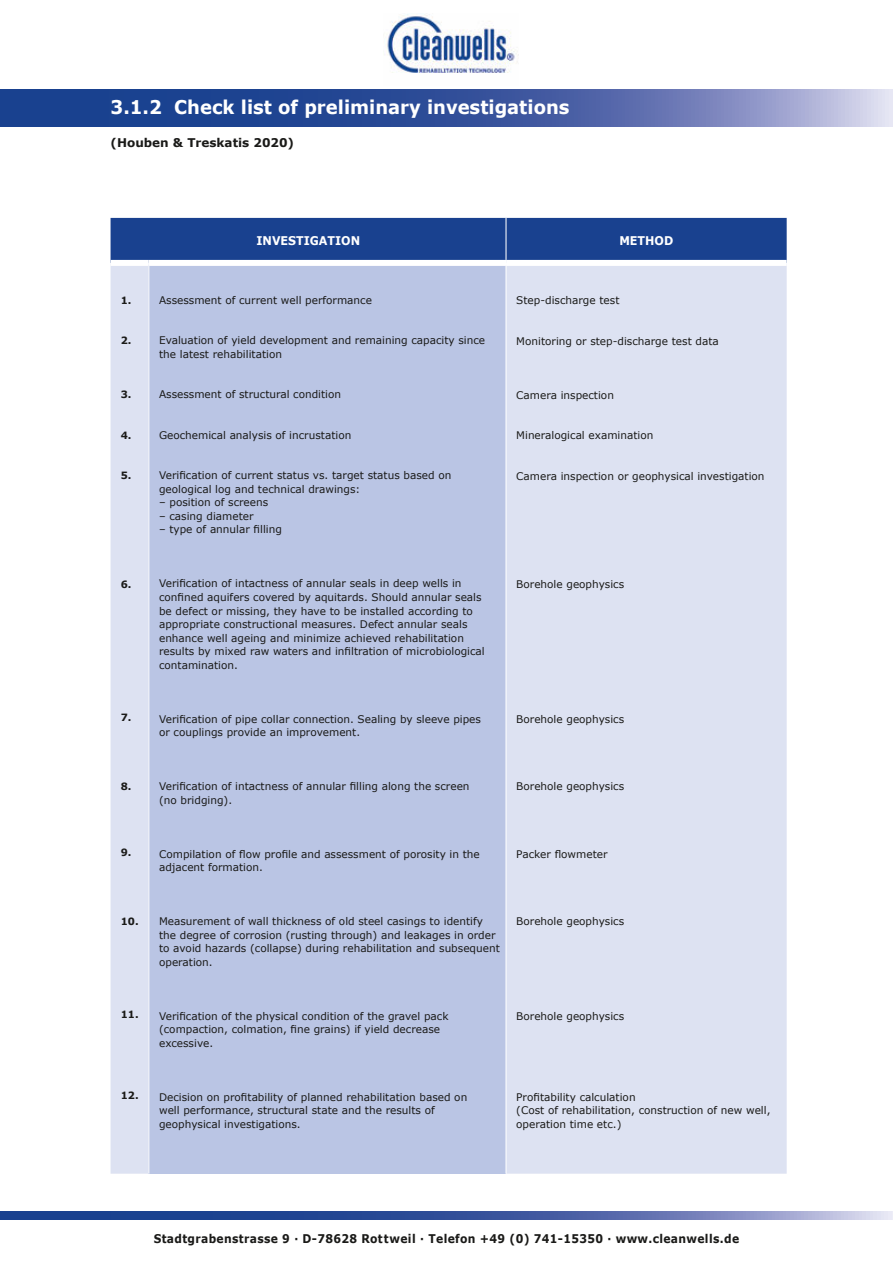
<style>
.page{position:relative;width:893px;height:1263px;background:#fff}
.page>*{position:absolute;margin:0;border:0;box-sizing:border-box;transform-origin:0 0}
.t1{font:700 18.9px "Verdana";color:#fff;scale:.95 1}
.t2{font:700 12px "Verdana";letter-spacing:.03em;color:#1a1a18;scale:.9 1}
.t3{font:700 12px "Verdana";color:#1a1a18}
.t4{font:700 12px "Verdana";color:#fff;scale:.93 1}
.t5{font:10.5px/13.5px "Verdana";color:#1a1a18}
.t6{font:700 10.05px "Verdana";color:#1a1a18}
</style>
<div class="page">
<svg style="left:0;top:89px;width:893px;height:38px;background:#4a63a5"></svg>
<svg style="left:0;top:1212px;width:893px;height:7px;background:#4a64a6"></svg>
<img style="left:386px;top:14px;width:133px;height:59px">
<div style="left:111px;top:218px;width:676px;height:42px;background:#19418f"></div>
<div style="left:111px;top:266px;width:676px;height:908px;background:#dde2f2"></div>
<div style="left:149px;top:263px;width:357px;height:911px;background:#bac5e4"></div>
<hr style="left:505px;top:218px;width:2px;height:42px;background:#fff">
<div style="left:149px;top:260px;width:357px;height:6px;background:#fff"></div>
<hr style="left:148px;top:266px;width:1px;height:908px;background:#fff">
<hr style="left:505px;top:266px;width:2px;height:908px;background:#fff">
<h1 class="t1" style="left:111px;top:100px;width:485px">3.1.2 Check list of preliminary investigations</h1>
<p class="t3" style="left:111px;top:138px;width:185px">(Houben &amp; Treskatis 2020)</p>
<p class="t4" style="left:256px;top:236px;width:113px">INVESTIGATION</p>
<p class="t4" style="left:619px;top:236px;width:59px">METHOD</p>
<p class="t6" style="left:121px;top:296px;width:12px">1.</p>
<p class="t6" style="left:121px;top:336px;width:12px">2.</p>
<p class="t6" style="left:121px;top:390px;width:12px">3.</p>
<p class="t6" style="left:121px;top:431px;width:12px">4.</p>
<p class="t6" style="left:121px;top:471px;width:12px">5.</p>
<p class="t5" style="left:159px;top:294px;width:214px">Assessment of current well performance</p>
<p class="t5" style="left:159px;top:335px;width:328px">Evaluation of yield development and remaining capacity since the latest rehabilitation</p>
<p class="t5" style="left:159px;top:389px;width:184px">Assessment of structural condition</p>
<p class="t5" style="left:159px;top:429px;width:194px">Geochemical analysis of incrustation</p>
<p class="t5" style="left:159px;top:468px;width:294px">Verification of current status vs. target status based on geological log and technical drawings:</p>
<p class="t5" style="left:159px;top:497px;width:111px">– position of screens</p>
<p class="t5" style="left:159px;top:510px;width:96px">– casing diameter</p>
<p class="t5" style="left:159px;top:522px;width:124px">– type of annular filling</p>
<p class="t5" style="left:516px;top:293px;width:105px">Step-discharge test</p>
<p class="t5" style="left:516px;top:334px;width:204px">Monitoring or step-discharge test data</p>
<p class="t5" style="left:516px;top:389px;width:99px">Camera inspection</p>
<p class="t5" style="left:516px;top:429px;width:139px">Mineralogical examination</p>
<p class="t5" style="left:516px;top:470px;width:250px">Camera inspection or geophysical investigation</p>
<p class="t6" style="left:121px;top:580px;width:12px">6.</p>
<p class="t5" style="left:159px;top:577px;width:327px">Verification of intactness of annular seals in deep wells in confined aquifers covered by aquitards. Should annular seals be defect or missing, they have to be installed according to appropriate constructional measures. Defect annular seals enhance well ageing and minimize achieved rehabilitation results by mixed raw waters and infiltration of microbiological contamination.</p>
<p class="t5" style="left:516px;top:578px;width:109px">Borehole geophysics</p>
<p class="t6" style="left:121px;top:714px;width:12px">7.</p>
<p class="t5" style="left:159px;top:712px;width:323px">Verification of pipe collar connection. Sealing by sleeve pipes or couplings provide an improvement.</p>
<p class="t5" style="left:516px;top:713px;width:109px">Borehole geophysics</p>
<p class="t6" style="left:121px;top:783px;width:12px">8.</p>
<p class="t5" style="left:159px;top:779px;width:312px">Verification of intactness of annular filling along the screen (no bridging).</p>
<p class="t5" style="left:516px;top:780px;width:109px">Borehole geophysics</p>
<p class="t6" style="left:121px;top:849px;width:12px">9.</p>
<p class="t5" style="left:159px;top:847px;width:322px">Compilation of flow profile and assessment of porosity in the adjacent formation.</p>
<p class="t5" style="left:516px;top:847px;width:93px">Packer flowmeter</p>
<p class="t6" style="left:121px;top:918px;width:19px">10.</p>
<p class="t5" style="left:159px;top:915px;width:342px">Measurement of wall thickness of old steel casings to identify the degree of corrosion (rusting through) and leakages in order to avoid hazards (collapse) during rehabilitation and subsequent operation.</p>
<p class="t5" style="left:516px;top:915px;width:109px">Borehole geophysics</p>
<p class="t6" style="left:121px;top:1011px;width:19px">11.</p>
<p class="t5" style="left:159px;top:1009px;width:291px">Verification of the physical condition of the gravel pack (compaction, colmation, fine grains) if yield decrease excessive.</p>
<p class="t5" style="left:516px;top:1010px;width:109px">Borehole geophysics</p>
<p class="t6" style="left:121px;top:1092px;width:19px">12.</p>
<p class="t5" style="left:159px;top:1090px;width:310px">Decision on profitability of planned rehabilitation based on well performance, structural state and the results of geophysical investigations.</p>
<p class="t5" style="left:516px;top:1090px;width:256px">Profitability calculation<br>(Cost of rehabilitation, construction of new well, operation time etc.)</p>
<p class="t2" style="left:154px;top:1234px;width:652px">Stadtgrabenstrasse 9 · D-78628 Rottweil · Telefon +49 (0) 741-15350 · www.cleanwells.de</p>
</div>
